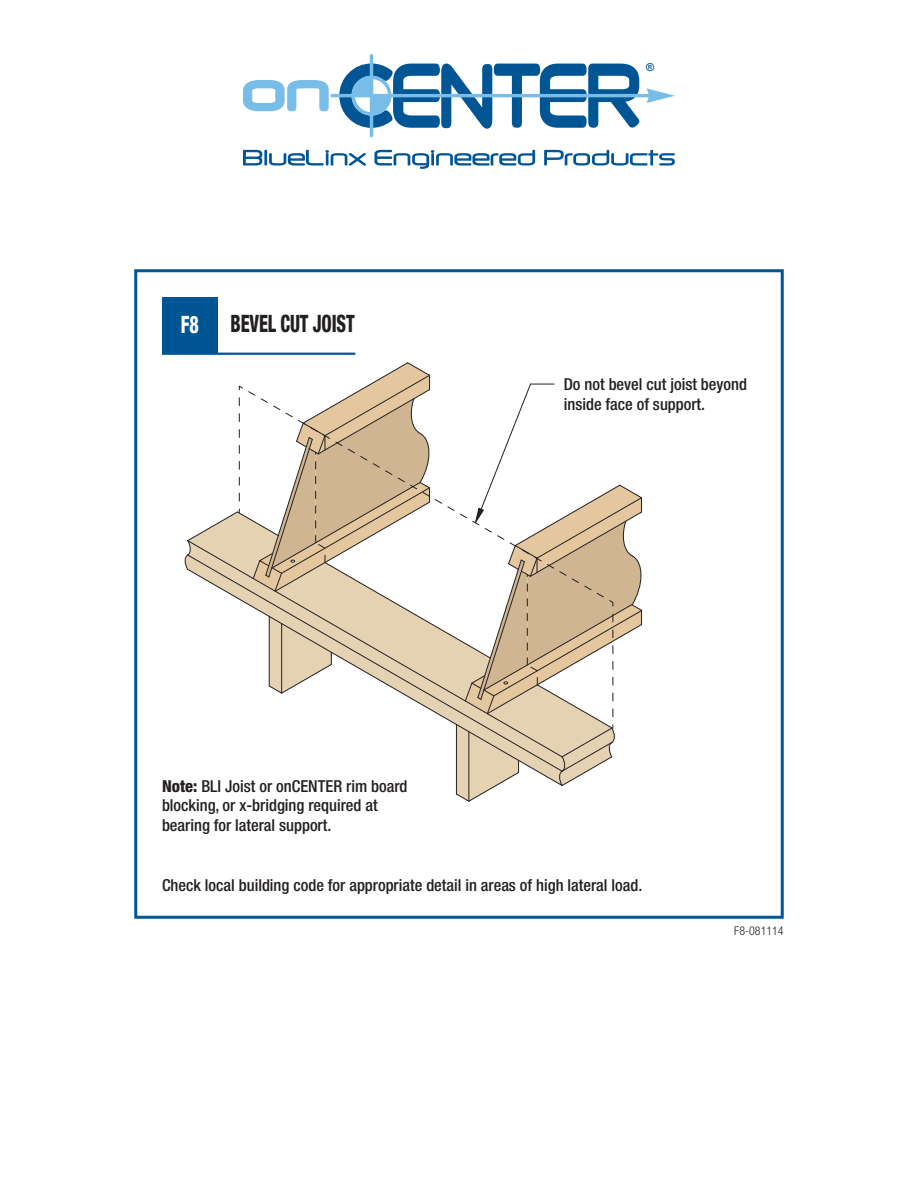
<style>
.page{position:relative;width:918px;height:1188px;background:#fff}
.page>*{position:absolute;margin:0;border:0;box-sizing:border-box;transform-origin:0 0}
.t1{font:800 condensed 24px "Helvetica Neue LT Std";letter-spacing:-.01em;color:#231f20;scale:.75 1}
.t2{font:800 condensed 24px "Helvetica Neue LT Std";color:#fff;scale:.75 1}
.t3{font:500 condensed 16.5px/19.8px "Helvetica Neue LT Std";color:#231f20}
.t4{font:300 condensed 12px "Helvetica Neue LT Std";color:#231f20}
.t5{font:700 10.95px "Arial";color:#005595}
.s1{font-weight:800}
</style>
<div class="page">
<div style="left:134px;top:269px;width:650px;height:650px;border:3px solid #005595"></div>
<svg style="left:243px;top:150px;width:123px;height:16px"></svg>
<svg style="left:374px;top:150px;width:161px;height:19px"></svg>
<svg style="left:544px;top:150px;width:131px;height:16px"></svg>
<svg style="left:243px;top:54px;width:432px;height:83px"></svg>
<svg style="left:184px;top:362px;width:459px;height:440px"></svg>
<div style="left:162px;top:297px;width:56px;height:56px;background:#005595"></div>
<hr style="left:162px;top:353px;width:193px;height:2px;background:#005595">
<h1 class="t2" style="left:181px;top:310px;width:25px">F8</h1>
<h1 class="t1" style="left:231px;top:309px;width:167px">BEVEL CUT JOIST</h1>
<p class="t3" style="left:162px;top:776px;width:247px"><span class="s1">Note:</span> BLI Joist or onCENTER rim board blocking, or x-bridging required at bearing for lateral support.</p>
<p class="t5" style="left:646px;top:60px;width:10px">®</p>
<p class="t3" style="left:564px;top:374px;width:185px">Do not bevel cut joist beyond inside face of support.</p>
<p class="t3" style="left:162px;top:875px;width:482px">Check local building code for appropriate detail in areas of high lateral load.</p>
<p class="t4" style="left:734px;top:924px;width:51px">F8-081114</p>
</div>
